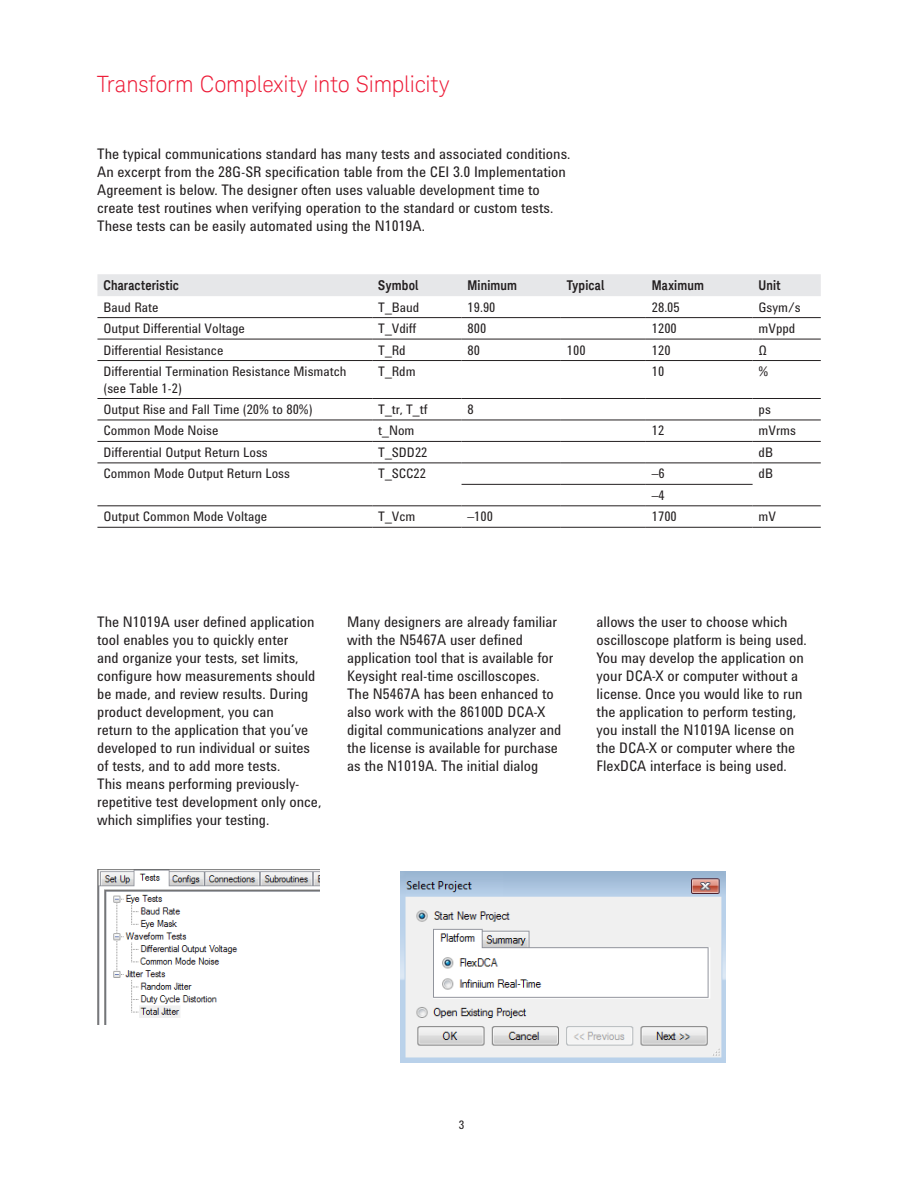
<style>
.page{position:relative;width:918px;height:1188px;background:#fff}
.page>*{position:absolute;margin:0;border:0;box-sizing:border-box;transform-origin:0 0}
.K_Heading_1{font:300 22.5px "Keysight Sans";letter-spacing:-.01em;color:#ed1a36}
.Body_Text{font:15px/18px "Agilent Condensed CFF";color:#231f20}
.Table_Text{font:13.5px/16.5px "Agilent Condensed CFF";color:#231f20}
.K_Table_Heading_1{font:700 13.5px "Keysight Sans Condensed";letter-spacing:.01em;color:#231f20}
.t1{font:12px "Agilent Condensed CFF";color:#231f20}
</style>
<div class="page">
<div style="left:97px;top:274px;width:724px;height:22px;background:#e6e7e9"></div>
<hr style="left:97px;top:317px;width:275px;height:1px;background:#231f20">
<hr style="left:372px;top:317px;width:90px;height:1px;background:#231f20">
<hr style="left:462px;top:317px;width:99px;height:1px;background:#231f20">
<hr style="left:561px;top:317px;width:85px;height:1px;background:#231f20">
<hr style="left:646px;top:317px;width:107px;height:1px;background:#231f20">
<hr style="left:753px;top:317px;width:68px;height:1px;background:#231f20">
<hr style="left:97px;top:339px;width:275px;height:1px;background:#231f20">
<hr style="left:372px;top:339px;width:90px;height:1px;background:#231f20">
<hr style="left:462px;top:339px;width:99px;height:1px;background:#231f20">
<hr style="left:561px;top:339px;width:85px;height:1px;background:#231f20">
<hr style="left:646px;top:339px;width:107px;height:1px;background:#231f20">
<hr style="left:753px;top:339px;width:68px;height:1px;background:#231f20">
<hr style="left:97px;top:360px;width:275px;height:1px;background:#231f20">
<hr style="left:372px;top:360px;width:90px;height:1px;background:#231f20">
<hr style="left:462px;top:360px;width:99px;height:1px;background:#231f20">
<hr style="left:561px;top:360px;width:85px;height:1px;background:#231f20">
<hr style="left:646px;top:360px;width:107px;height:1px;background:#231f20">
<hr style="left:753px;top:360px;width:68px;height:1px;background:#231f20">
<hr style="left:97px;top:398px;width:275px;height:1px;background:#231f20">
<hr style="left:372px;top:398px;width:90px;height:1px;background:#231f20">
<hr style="left:462px;top:398px;width:99px;height:1px;background:#231f20">
<hr style="left:561px;top:398px;width:85px;height:1px;background:#231f20">
<hr style="left:646px;top:398px;width:107px;height:1px;background:#231f20">
<hr style="left:753px;top:398px;width:68px;height:1px;background:#231f20">
<hr style="left:97px;top:420px;width:275px;height:1px;background:#231f20">
<hr style="left:372px;top:420px;width:90px;height:1px;background:#231f20">
<hr style="left:462px;top:420px;width:99px;height:1px;background:#231f20">
<hr style="left:561px;top:420px;width:85px;height:1px;background:#231f20">
<hr style="left:646px;top:420px;width:107px;height:1px;background:#231f20">
<hr style="left:753px;top:420px;width:68px;height:1px;background:#231f20">
<hr style="left:97px;top:441px;width:275px;height:1px;background:#231f20">
<hr style="left:372px;top:441px;width:90px;height:1px;background:#231f20">
<hr style="left:462px;top:441px;width:99px;height:1px;background:#231f20">
<hr style="left:561px;top:441px;width:85px;height:1px;background:#231f20">
<hr style="left:646px;top:441px;width:107px;height:1px;background:#231f20">
<hr style="left:753px;top:441px;width:68px;height:1px;background:#231f20">
<hr style="left:97px;top:463px;width:275px;height:1px;background:#231f20">
<hr style="left:372px;top:463px;width:90px;height:1px;background:#231f20">
<hr style="left:462px;top:463px;width:99px;height:1px;background:#231f20">
<hr style="left:561px;top:463px;width:85px;height:1px;background:#231f20">
<hr style="left:646px;top:463px;width:107px;height:1px;background:#231f20">
<hr style="left:753px;top:463px;width:68px;height:1px;background:#231f20">
<hr style="left:462px;top:484px;width:99px;height:1px;background:#231f20">
<hr style="left:561px;top:484px;width:85px;height:1px;background:#231f20">
<hr style="left:646px;top:484px;width:107px;height:1px;background:#231f20">
<hr style="left:97px;top:505px;width:275px;height:1px;background:#231f20">
<hr style="left:372px;top:505px;width:90px;height:1px;background:#231f20">
<hr style="left:462px;top:505px;width:99px;height:1px;background:#231f20">
<hr style="left:561px;top:505px;width:85px;height:1px;background:#231f20">
<hr style="left:646px;top:505px;width:107px;height:1px;background:#231f20">
<hr style="left:753px;top:505px;width:68px;height:1px;background:#231f20">
<hr style="left:97px;top:527px;width:275px;height:1px;background:#231f20">
<hr style="left:372px;top:527px;width:90px;height:1px;background:#231f20">
<hr style="left:462px;top:527px;width:99px;height:1px;background:#231f20">
<hr style="left:561px;top:527px;width:85px;height:1px;background:#231f20">
<hr style="left:646px;top:527px;width:107px;height:1px;background:#231f20">
<hr style="left:753px;top:527px;width:68px;height:1px;background:#231f20">
<img style="left:97px;top:870px;width:222px;height:154px">
<img style="left:400px;top:872px;width:325px;height:191px">
<p class="K_Heading_1" style="left:97px;top:71px;width:354px">Transform Complexity into Simplicity</p>
<p class="Body_Text" style="left:97px;top:145px;width:475px">The typical communications standard has many tests and associated conditions.<br>An excerpt from the 28G-SR specification table from the CEI 3.0 Implementation Agreement is below. The designer often uses valuable development time to create test routines when verifying operation to the standard or custom tests.<br>These tests can be easily automated using the N1019A.</p>
<p class="K_Table_Heading_1" style="left:103px;top:277px;width:77px">Characteristic</p>
<p class="K_Table_Heading_1" style="left:378px;top:277px;width:42px">Symbol</p>
<p class="K_Table_Heading_1" style="left:468px;top:277px;width:51px">Minimum</p>
<p class="K_Table_Heading_1" style="left:567px;top:277px;width:39px">Typical</p>
<p class="K_Table_Heading_1" style="left:652px;top:277px;width:54px">Maximum</p>
<p class="K_Table_Heading_1" style="left:759px;top:277px;width:23px">Unit</p>
<p class="Table_Text" style="left:103px;top:298px;width:57px">Baud Rate</p>
<p class="Table_Text" style="left:378px;top:298px;width:43px">T_Baud</p>
<p class="Table_Text" style="left:468px;top:298px;width:29px">19.90</p>
<p class="Table_Text" style="left:652px;top:298px;width:29px">28.05</p>
<p class="Table_Text" style="left:759px;top:298px;width:44px">Gsym/s</p>
<p class="Table_Text" style="left:103px;top:320px;width:143px">Output Differential Voltage</p>
<p class="Table_Text" style="left:378px;top:320px;width:40px">T_Vdiff</p>
<p class="Table_Text" style="left:468px;top:320px;width:20px">800</p>
<p class="Table_Text" style="left:652px;top:320px;width:27px">1200</p>
<p class="Table_Text" style="left:759px;top:320px;width:38px">mVppd</p>
<p class="Table_Text" style="left:103px;top:341px;width:121px">Differential Resistance</p>
<p class="Table_Text" style="left:378px;top:341px;width:29px">T_Rd</p>
<p class="Table_Text" style="left:468px;top:341px;width:14px">80</p>
<p class="Table_Text" style="left:567px;top:341px;width:20px">100</p>
<p class="Table_Text" style="left:652px;top:341px;width:20px">120</p>
<p class="Table_Text" style="left:759px;top:341px;width:10px">Ω</p>
<p class="Table_Text" style="left:103px;top:363px;width:245px">Differential Termination Resistance Mismatch (see Table 1-2)</p>
<p class="Table_Text" style="left:378px;top:363px;width:39px">T_Rdm</p>
<p class="Table_Text" style="left:652px;top:363px;width:14px">10</p>
<p class="Table_Text" style="left:759px;top:363px;width:11px">%</p>
<p class="Table_Text" style="left:103px;top:401px;width:211px">Output Rise and Fall Time (20% to 80%)</p>
<p class="Table_Text" style="left:378px;top:401px;width:51px">T_tr, T_tf</p>
<p class="Table_Text" style="left:468px;top:401px;width:8px">8</p>
<p class="Table_Text" style="left:759px;top:401px;width:14px">ps</p>
<p class="Table_Text" style="left:103px;top:422px;width:117px">Common Mode Noise</p>
<p class="Table_Text" style="left:378px;top:422px;width:38px">t_Nom</p>
<p class="Table_Text" style="left:652px;top:422px;width:14px">12</p>
<p class="Table_Text" style="left:759px;top:422px;width:39px">mVrms</p>
<p class="Table_Text" style="left:103px;top:443px;width:166px">Differential Output Return Loss</p>
<p class="Table_Text" style="left:378px;top:443px;width:51px">T_SDD22</p>
<p class="Table_Text" style="left:759px;top:443px;width:16px">dB</p>
<p class="Table_Text" style="left:103px;top:465px;width:188px">Common Mode Output Return Loss</p>
<p class="Table_Text" style="left:378px;top:465px;width:49px">T_SCC22</p>
<p class="Table_Text" style="left:652px;top:465px;width:15px">–6</p>
<p class="Table_Text" style="left:759px;top:465px;width:16px">dB</p>
<p class="Table_Text" style="left:652px;top:486px;width:15px">–4</p>
<p class="Table_Text" style="left:103px;top:508px;width:165px">Output Common Mode Voltage</p>
<p class="Table_Text" style="left:378px;top:508px;width:38px">T_Vcm</p>
<p class="Table_Text" style="left:468px;top:508px;width:27px">–100</p>
<p class="Table_Text" style="left:652px;top:508px;width:27px">1700</p>
<p class="Table_Text" style="left:759px;top:508px;width:19px">mV</p>
<p class="Body_Text" style="left:97px;top:612px;width:226px">The N1019A user defined application tool enables you to quickly enter<br>and organize your tests, set limits, configure how measurements should be made, and review results. During product development, you can<br>return to the application that you’ve developed to run individual or suites of tests, and to add more tests.<br>This means performing previously&shy;repetitive test development only once, which simplifies your testing.</p>
<p class="Body_Text" style="left:347px;top:612px;width:216px">Many designers are already familiar with the N5467A user defined application tool that is available for Keysight real-time oscilloscopes.<br>The N5467A has been enhanced to also work with the 86100D DCA-X digital communications analyzer and the license is available for purchase as the N1019A. The initial dialog</p>
<p class="Body_Text" style="left:597px;top:612px;width:212px">allows the user to choose which oscilloscope platform is being used.<br>You may develop the application on your DCA-X or computer without a license. Once you would like to run the application to perform testing, you install the N1019A license on the DCA-X or computer where the FlexDCA interface is being used.</p>
<p class="t1" style="left:459px;top:1115px;width:7px">3</p>
</div>
